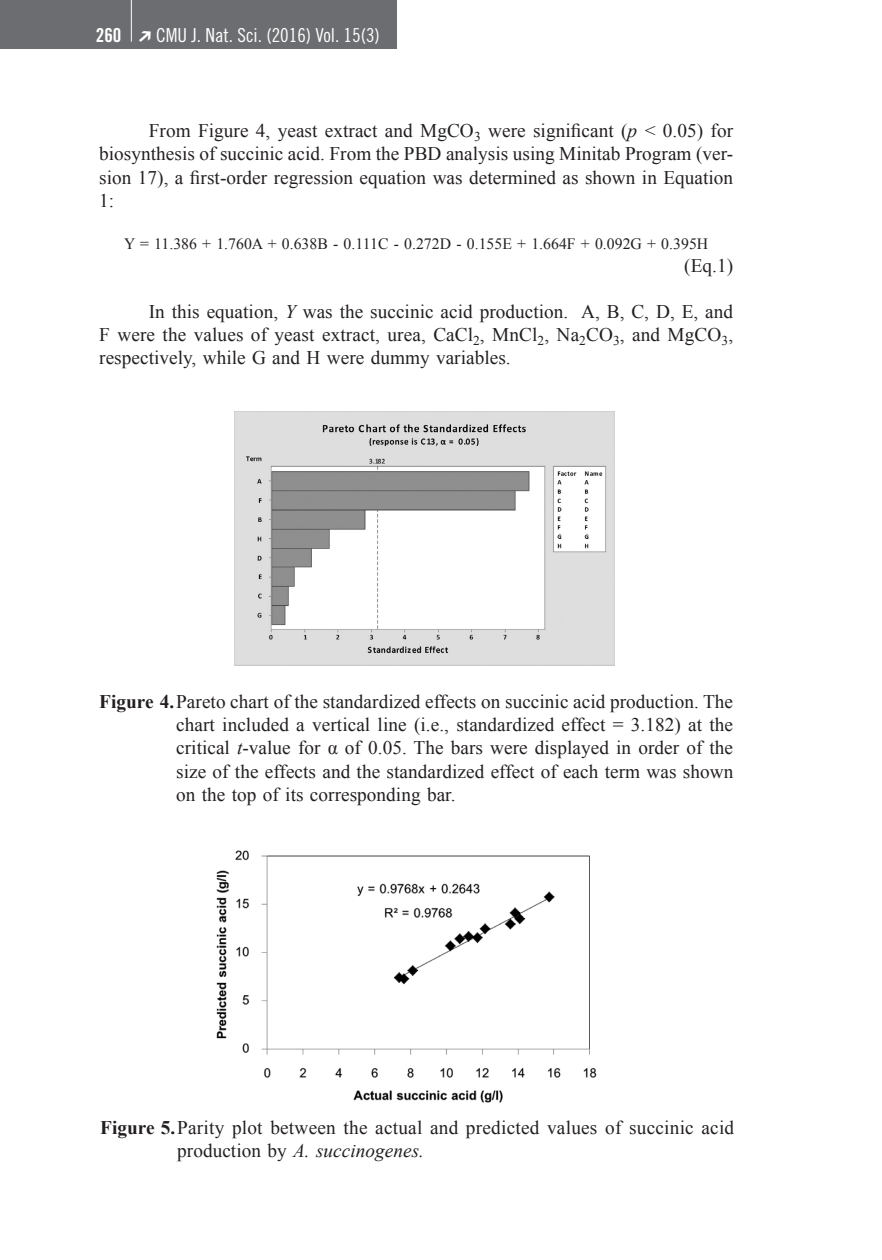
<style>
.page{position:relative;width:882px;height:1260px;background:#fff}
.page>*{position:absolute;margin:0;border:0;box-sizing:border-box;transform-origin:0 0}
.t1{font:19.25px/23.1px "Times New Roman";letter-spacing:.005em;color:#231f20;text-align:justify}
.t2{font:19.25px "Trade Gothic Cond Eighteen";color:#fff}
.t3{font:19.25px "Trade Gothic Bold Cond Twenty";color:#fff}
.t4{font:15.75px "Times New Roman";color:#231f20}
.s1{font-style:italic}
.s2{font-weight:700}
</style>
<div class="page">
<div style="left:0;top:0;width:397px;height:49px;background:#6c6d70"></div>
<hr style="left:131px;top:0;width:1px;height:42px;background:#fff">
<img style="left:235px;top:412px;width:380px;height:253px">
<img style="left:216px;top:850px;width:381px;height:253px">
<p class="t3" style="left:96px;top:23px;width:27px">260</p>
<p class="t2" style="left:156px;top:23px;width:225px">CMU J. Nat. Sci. (2016) Vol. 15(3)</p>
<p class="t1" style="left:99px;top:119px;width:636px;text-indent:50px">From Figure 4, yeast extract and MgCO<sub>3</sub> were significant (<span class="s1">p</span> &lt; 0.05) for biosynthesis of succinic acid. From the PBD analysis using Minitab Program (ver&shy;sion 17), a first-order regression equation was determined as shown in Equation 1:</p>
<p class="t4" style="left:124px;top:233px;width:586px">Y = 11.386 + 1.760A + 0.638B - 0.111C - 0.272D - 0.155E + 1.664F + 0.092G + 0.395H</p>
<p class="t1" style="left:684px;top:253px;width:50px">(Eq.1)</p>
<p class="t1" style="left:99px;top:300px;width:635px;text-indent:50px">In this equation, <span class="s1">Y</span> was the succinic acid production. A, B, C, D, E, and F were the values of yeast extract, urea, CaCl<sub>2</sub>, MnCl<sub>2</sub>, Na<sub>2</sub>CO<sub>3</sub>, and MgCO<sub>3</sub>, respectively, while G and H were dummy variables.</p>
<p class="t1" style="left:176px;top:690px;width:559px;text-indent:-77px"><span class="s2">Figure 4.</span>Pareto chart of the standardized effects on succinic acid production. The chart included a vertical line (i.e., standardized effect = 3.182) at the critical <span class="s1">t</span>-value for α of 0.05. The bars were displayed in order of the size of the effects and the standardized effect of each term was shown on the top of its corresponding bar.</p>
<p class="t1" style="left:177px;top:1116px;width:559px;text-indent:-77px"><span class="s2">Figure 5.</span>Parity plot between the actual and predicted values of succinic acid production by <span class="s1">A. succinogenes.</span></p>
</div>
